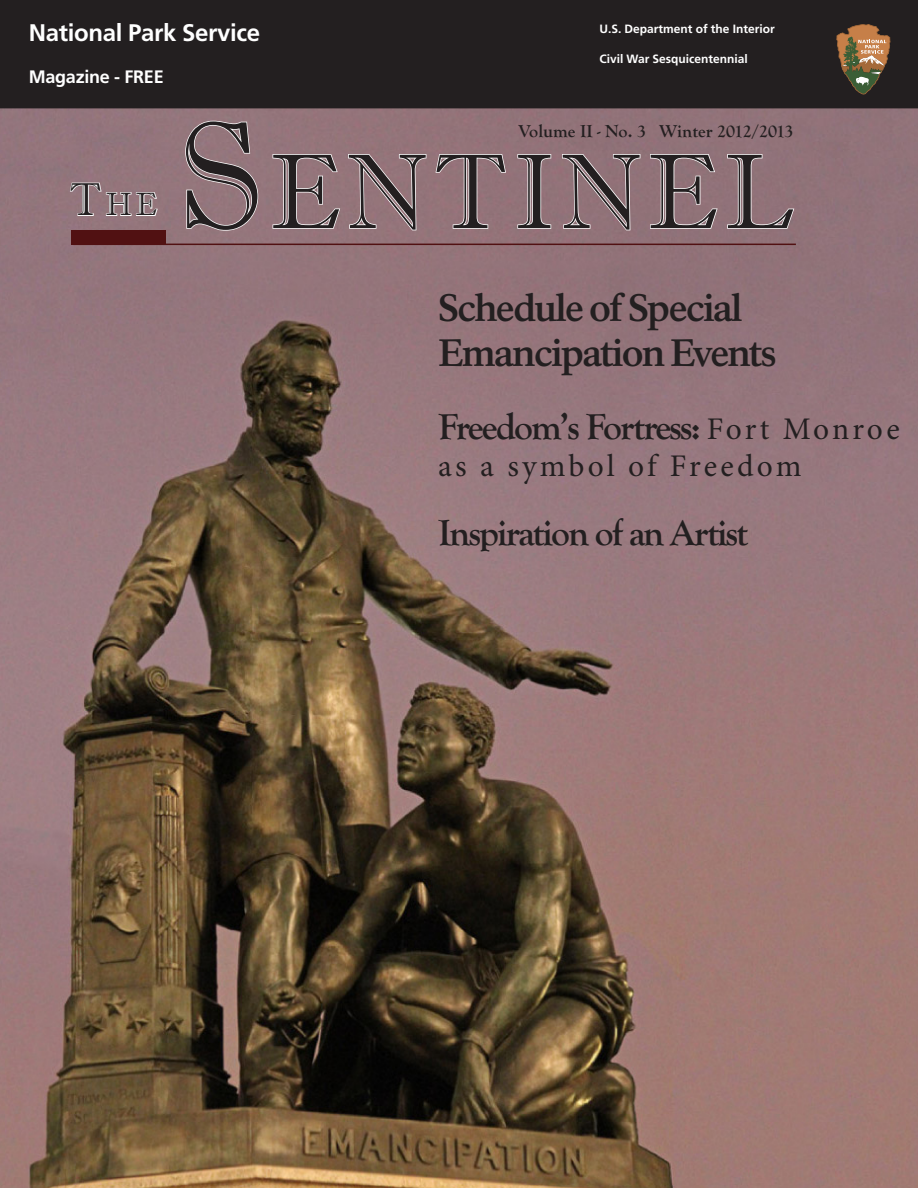
<style>
.page{position:relative;width:918px;height:1188px;background:#fff}
.page>*{position:absolute;margin:0;border:0;box-sizing:border-box;transform-origin:0 0}
.t1{font:106.2px "Imprint MT Shadow";letter-spacing:.07em;color:#231f20;scale:.94 1}
.t2{font:700 37.5px "Goudy Old Style T";letter-spacing:-.05em;color:#231f20}
.t3{font:700 37.5px/45px "NPS Rawlinson OT";letter-spacing:-.055em;color:#231f20}
.t4{font:32.4px "Imprint MT Shadow";color:#231f20;scale:.94 1}
.t5{font:31.5px "Minion Pro";letter-spacing:.095em;color:#231f20}
.t6{font:700 24px "Frutiger LT Std";letter-spacing:-.015em;color:#fff}
.t7{font:700 18px "Goudy Old Style T";color:#231f20}
.t8{font:700 18px "Frutiger LT Std";letter-spacing:-.015em;color:#fff}
.t9{font:700 12px "Frutiger LT Std";color:#fff}
.s1{font-size:46.2px}
.s2{font-size:151.8px}
.s3{font-family:"Minion Pro";font-weight:400;font-size:31.5px}
</style>
<div class="page">
<img style="left:0;top:108px;width:918px;height:1080px">
<div style="left:0;top:0;width:918px;height:108px;background:#231f20"></div>
<svg style="left:836px;top:24px;width:54px;height:71px;background:#776043"></svg>
<svg style="left:184px;top:120px;width:75px;height:112px;background:#a58b90"></svg>
<svg style="left:272px;top:153px;width:155px;height:234px;background:#937779"></svg>
<svg style="left:435px;top:153px;width:72px;height:77px;background:#a3878c"></svg>
<svg style="left:517px;top:153px;width:35px;height:77px;background:#a99095"></svg>
<svg style="left:560px;top:153px;width:81px;height:234px;background:#987b80"></svg>
<svg style="left:649px;top:153px;width:70px;height:77px;background:#a68e93"></svg>
<svg style="left:726px;top:153px;width:69px;height:77px;background:#a0858b"></svg>
<div style="left:71px;top:230px;width:95px;height:14px;background:#511112"></div>
<svg style="left:69px;top:182px;width:90px;height:35px"></svg>
<hr style="left:73px;top:244px;width:723px;height:1px;background:#511112">
<h3 class="t6" style="left:29px;top:18px;width:233px">National Park Service</h3>
<h3 class="t8" style="left:29px;top:66px;width:137px">Magazine - FREE</h3>
<p class="t9" style="left:599px;top:22px;width:177px">U.S. Department of the Interior</p>
<p class="t9" style="left:599px;top:52px;width:150px">Civil War Sesquicentennial</p>
<h3 class="t4" style="left:70px;top:185px;width:94px"><span class="s1">T</span>HE</h3>
<h1 class="t1" style="left:178px;top:129px;width:657px"><span class="s2">S</span>ENTINEL</h1>
<h3 class="t7" style="left:518px;top:121px;width:277px">Volume II - No. 3 Winter 2012/2013</h3>
<h2 class="t3" style="left:438px;top:286px;width:340px">Schedule of Special<br>Emancipation Events</h2>
<h2 class="t2" style="left:438px;top:405px;width:463px">Freedom’s Fortress: <span class="s3">For t Monro e</span></h2>
<h3 class="t5" style="left:438px;top:445px;width:365px">as a symbol of Freedom</h3>
<h2 class="t2" style="left:438px;top:512px;width:312px">Inspiration of an Artist</h2>
</div>
